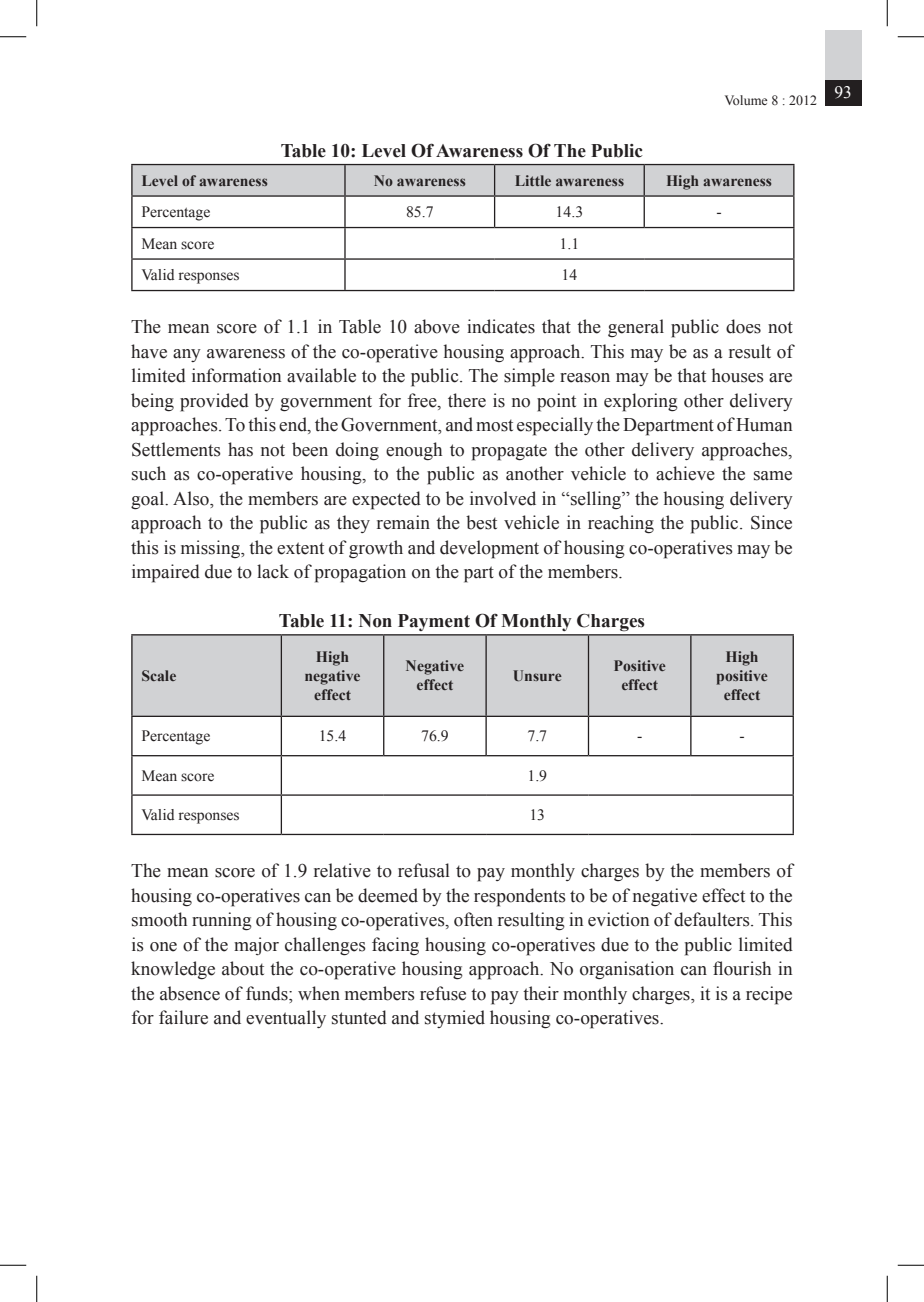
<style>
.page{position:relative;width:924px;height:1302px;background:#fff}
.page>*{position:absolute;margin:0;border:0;box-sizing:border-box;transform-origin:0 0}
.t1{font:19.25px/24.5px "Times New Roman";color:#231f20;text-align:justify}
.t2{font:700 19.25px "Times New Roman";color:#231f20}
.t3{font:17.5px "Times New Roman";color:#fff}
.t4{font:700 15.75px/18.9px "Times New Roman";color:#231f20;text-align:center}
.t5{font:15.75px "Times New Roman";color:#231f20}
.t6{font:14px "Times New Roman";color:#231f20}
</style>
<div class="page">
<div style="left:825px;top:31px;width:37px;height:50px;background:#d1d2d4"></div>
<div style="left:825px;top:80px;width:37px;height:26px;background:#231f20"></div>
<div style="left:133px;top:165px;width:660px;height:30px;background:#d1d2d4"></div>
<hr style="left:131px;top:164px;width:214px;height:1px;background:#231f20">
<hr style="left:131px;top:165px;width:2px;height:30px;background:#231f20">
<hr style="left:345px;top:164px;width:150px;height:1px;background:#231f20">
<hr style="left:344px;top:165px;width:2px;height:30px;background:#231f20">
<hr style="left:495px;top:164px;width:149px;height:1px;background:#231f20">
<hr style="left:494px;top:165px;width:1px;height:30px;background:#231f20">
<hr style="left:644px;top:164px;width:151px;height:1px;background:#231f20">
<hr style="left:644px;top:165px;width:1px;height:30px;background:#231f20">
<hr style="left:793px;top:165px;width:2px;height:30px;background:#231f20">
<hr style="left:131px;top:195px;width:214px;height:2px;background:#231f20">
<hr style="left:131px;top:197px;width:2px;height:30px;background:#231f20">
<hr style="left:345px;top:195px;width:150px;height:2px;background:#231f20">
<hr style="left:344px;top:197px;width:2px;height:30px;background:#231f20">
<hr style="left:495px;top:195px;width:149px;height:2px;background:#231f20">
<hr style="left:494px;top:197px;width:1px;height:30px;background:#231f20">
<hr style="left:644px;top:195px;width:151px;height:2px;background:#231f20">
<hr style="left:644px;top:197px;width:1px;height:30px;background:#231f20">
<hr style="left:793px;top:197px;width:2px;height:30px;background:#231f20">
<hr style="left:131px;top:227px;width:214px;height:1px;background:#231f20">
<hr style="left:131px;top:228px;width:2px;height:30px;background:#231f20">
<hr style="left:345px;top:227px;width:150px;height:1px;background:#231f20">
<hr style="left:344px;top:228px;width:2px;height:30px;background:#231f20">
<hr style="left:495px;top:227px;width:149px;height:1px;background:#231f20">
<hr style="left:644px;top:227px;width:151px;height:1px;background:#231f20">
<hr style="left:793px;top:228px;width:2px;height:30px;background:#231f20">
<hr style="left:131px;top:258px;width:214px;height:2px;background:#231f20">
<hr style="left:131px;top:260px;width:2px;height:30px;background:#231f20">
<hr style="left:345px;top:258px;width:150px;height:2px;background:#231f20">
<hr style="left:344px;top:260px;width:2px;height:30px;background:#231f20">
<hr style="left:495px;top:258px;width:149px;height:2px;background:#231f20">
<hr style="left:644px;top:258px;width:151px;height:2px;background:#231f20">
<hr style="left:793px;top:260px;width:2px;height:30px;background:#231f20">
<hr style="left:131px;top:290px;width:214px;height:1px;background:#231f20">
<hr style="left:345px;top:290px;width:150px;height:1px;background:#231f20">
<hr style="left:495px;top:290px;width:149px;height:1px;background:#231f20">
<hr style="left:644px;top:290px;width:151px;height:1px;background:#231f20">
<div style="left:133px;top:636px;width:660px;height:80px;background:#d1d2d4"></div>
<hr style="left:131px;top:634px;width:150px;height:2px;background:#231f20">
<hr style="left:131px;top:636px;width:2px;height:80px;background:#231f20">
<hr style="left:281px;top:634px;width:103px;height:2px;background:#231f20">
<hr style="left:281px;top:636px;width:1px;height:80px;background:#231f20">
<hr style="left:384px;top:634px;width:102px;height:2px;background:#231f20">
<hr style="left:383px;top:636px;width:1px;height:80px;background:#231f20">
<hr style="left:486px;top:634px;width:102px;height:2px;background:#231f20">
<hr style="left:485px;top:636px;width:2px;height:80px;background:#231f20">
<hr style="left:588px;top:634px;width:103px;height:2px;background:#231f20">
<hr style="left:588px;top:636px;width:1px;height:80px;background:#231f20">
<hr style="left:691px;top:634px;width:103px;height:2px;background:#231f20">
<hr style="left:690px;top:636px;width:2px;height:80px;background:#231f20">
<hr style="left:793px;top:636px;width:1px;height:80px;background:#231f20">
<hr style="left:131px;top:716px;width:150px;height:1px;background:#231f20">
<hr style="left:131px;top:717px;width:2px;height:38px;background:#231f20">
<hr style="left:281px;top:716px;width:103px;height:1px;background:#231f20">
<hr style="left:281px;top:717px;width:1px;height:38px;background:#231f20">
<hr style="left:384px;top:716px;width:102px;height:1px;background:#231f20">
<hr style="left:383px;top:717px;width:1px;height:38px;background:#231f20">
<hr style="left:486px;top:716px;width:102px;height:1px;background:#231f20">
<hr style="left:485px;top:717px;width:2px;height:38px;background:#231f20">
<hr style="left:588px;top:716px;width:103px;height:1px;background:#231f20">
<hr style="left:588px;top:717px;width:1px;height:38px;background:#231f20">
<hr style="left:691px;top:716px;width:103px;height:1px;background:#231f20">
<hr style="left:690px;top:717px;width:2px;height:38px;background:#231f20">
<hr style="left:793px;top:717px;width:1px;height:38px;background:#231f20">
<hr style="left:131px;top:755px;width:150px;height:1px;background:#231f20">
<hr style="left:131px;top:756px;width:2px;height:38px;background:#231f20">
<hr style="left:281px;top:755px;width:103px;height:1px;background:#231f20">
<hr style="left:281px;top:756px;width:1px;height:38px;background:#231f20">
<hr style="left:384px;top:755px;width:102px;height:1px;background:#231f20">
<hr style="left:486px;top:755px;width:102px;height:1px;background:#231f20">
<hr style="left:588px;top:755px;width:103px;height:1px;background:#231f20">
<hr style="left:691px;top:755px;width:103px;height:1px;background:#231f20">
<hr style="left:793px;top:756px;width:1px;height:38px;background:#231f20">
<hr style="left:131px;top:794px;width:150px;height:2px;background:#231f20">
<hr style="left:131px;top:796px;width:2px;height:38px;background:#231f20">
<hr style="left:281px;top:794px;width:103px;height:2px;background:#231f20">
<hr style="left:281px;top:796px;width:1px;height:38px;background:#231f20">
<hr style="left:384px;top:794px;width:102px;height:2px;background:#231f20">
<hr style="left:486px;top:794px;width:102px;height:2px;background:#231f20">
<hr style="left:588px;top:794px;width:103px;height:2px;background:#231f20">
<hr style="left:691px;top:794px;width:103px;height:2px;background:#231f20">
<hr style="left:793px;top:796px;width:1px;height:38px;background:#231f20">
<hr style="left:131px;top:834px;width:150px;height:1px;background:#231f20">
<hr style="left:281px;top:834px;width:103px;height:1px;background:#231f20">
<hr style="left:384px;top:834px;width:102px;height:1px;background:#231f20">
<hr style="left:486px;top:834px;width:102px;height:1px;background:#231f20">
<hr style="left:588px;top:834px;width:103px;height:1px;background:#231f20">
<hr style="left:691px;top:834px;width:103px;height:1px;background:#231f20">
<svg style="left:0;top:36px;width:26px;height:1px"></svg>
<svg style="left:898px;top:36px;width:26px;height:1px"></svg>
<svg style="left:0;top:1265px;width:26px;height:1px"></svg>
<svg style="left:898px;top:1265px;width:26px;height:1px"></svg>
<svg style="left:36px;top:0;width:1px;height:26px"></svg>
<svg style="left:36px;top:1276px;width:1px;height:26px"></svg>
<svg style="left:887px;top:0;width:1px;height:26px"></svg>
<svg style="left:887px;top:1276px;width:1px;height:26px"></svg>
<p class="t2" style="left:281px;top:137px;width:364px">Table 10: Level Of Awareness Of The Public</p>
<p class="t6" style="left:725px;top:91px;width:94px">Volume 8 : 2012</p>
<p class="t4" style="left:141px;top:171px;width:128px">Level of awareness</p>
<p class="t4" style="left:374px;top:171px;width:94px">No awareness</p>
<p class="t4" style="left:515px;top:171px;width:111px">Little awareness</p>
<p class="t4" style="left:666px;top:171px;width:108px">High awareness</p>
<p class="t5" style="left:141px;top:201px;width:71px">Percentage</p>
<p class="t5" style="left:406px;top:201px;width:29px">85.7</p>
<p class="t5" style="left:556px;top:201px;width:29px">14.3</p>
<p class="t5" style="left:716px;top:201px;width:7px">-</p>
<p class="t5" style="left:141px;top:233px;width:75px">Mean score</p>
<p class="t5" style="left:560px;top:233px;width:21px">1.1</p>
<p class="t5" style="left:141px;top:264px;width:100px">Valid responses</p>
<p class="t5" style="left:562px;top:264px;width:17px">14</p>
<p class="t1" style="left:131px;top:314px;width:663px">The mean score of 1.1 in Table 10 above indicates that the general public does not have any awareness of the co-operative housing approach. This may be as a result of limited information available to the public. The simple reason may be that houses are being provided by government for free, there is no point in exploring other delivery approaches. To this end, the Government, and most especially the Department of Human Settlements has not been doing enough to propagate the other delivery approaches, such as co-operative housing, to the public as another vehicle to achieve the same goal. Also, the members are expected to be involved in “selling” the housing delivery approach to the public as they remain the best vehicle in reaching the public. Since this is missing, the extent of growth and development of housing co-operatives may be impaired due to lack of propagation on the part of the members.</p>
<p class="t2" style="left:279px;top:607px;width:368px">Table 11: Non Payment Of Monthly Charges</p>
<p class="t4" style="left:141px;top:666px;width:36px">Scale</p>
<p class="t4" style="left:305px;top:647px;width:57px">High negative effect</p>
<p class="t4" style="left:406px;top:656px;width:60px">Negative effect</p>
<p class="t4" style="left:513px;top:666px;width:50px">Unsure</p>
<p class="t4" style="left:613px;top:656px;width:54px">Positive effect</p>
<p class="t4" style="left:716px;top:647px;width:53px">High positive effect</p>
<p class="t5" style="left:141px;top:726px;width:71px">Percentage</p>
<p class="t5" style="left:319px;top:726px;width:29px">15.4</p>
<p class="t5" style="left:421px;top:726px;width:29px">76.9</p>
<p class="t5" style="left:527px;top:726px;width:21px">7.7</p>
<p class="t5" style="left:637px;top:726px;width:7px">-</p>
<p class="t5" style="left:739px;top:726px;width:7px">-</p>
<p class="t5" style="left:141px;top:765px;width:75px">Mean score</p>
<p class="t5" style="left:527px;top:765px;width:21px">1.9</p>
<p class="t5" style="left:141px;top:804px;width:100px">Valid responses</p>
<p class="t5" style="left:529px;top:804px;width:17px">13</p>
<p class="t1" style="left:131px;top:858px;width:663px">The mean score of 1.9 relative to refusal to pay monthly charges by the members of housing co-operatives can be deemed by the respondents to be of negative effect to the smooth running of housing co-operatives, often resulting in eviction of defaulters. This is one of the major challenges facing housing co-operatives due to the public limited knowledge about the co-operative housing approach. No organisation can flourish in the absence of funds; when members refuse to pay their monthly charges, it is a recipe for failure and eventually stunted and stymied housing co-operatives.</p>
<p class="t3" style="left:835px;top:80px;width:19px">93</p>
</div>
